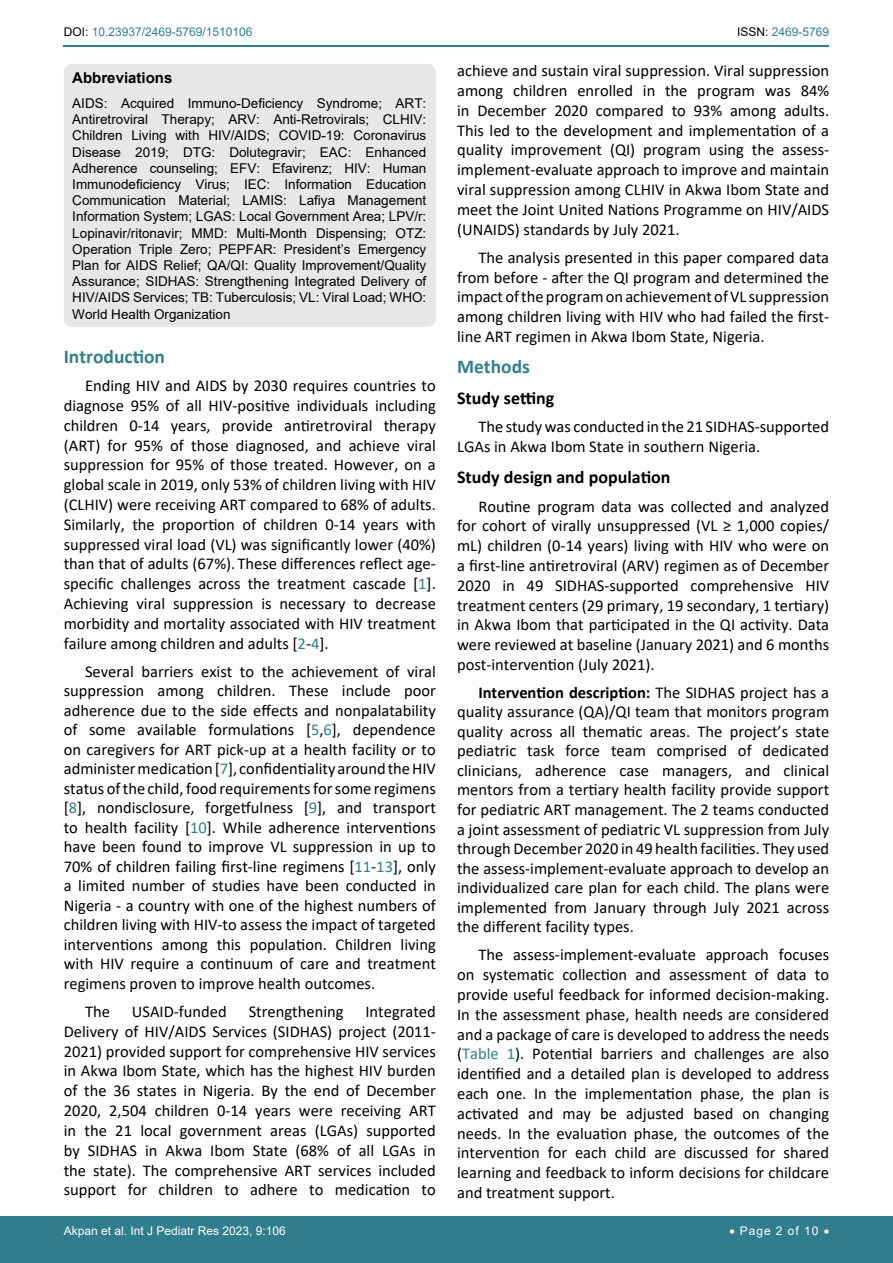
<style>
.page{position:relative;width:893px;height:1263px;background:#fff}
.page>*{position:absolute;margin:0;border:0;box-sizing:border-box;transform-origin:0 0}
.t1{font:700 19.5px "Calibri";color:#30808d}
.t2{font:700 18px "Calibri";color:#000}
.t3{font:16.5px/19.8px "Calibri";color:#000;text-align:justify}
.t4{font:700 15px "Arial";color:#000}
.t5{font:13.5px/16.2px "Arial";color:#000;text-align:justify}
.t6{font:12px "Arial";color:#fff}
.t7{font:12px "Arial";color:#30808d}
.s1{color:#000}
.s2{color:#30808d}
.s3{font-weight:700}
</style>
<div class="page">
<hr style="left:64px;top:45px;width:765px;height:2px;background:#30808d">
<div style="left:0;top:1217px;width:893px;height:46px;background:#307d8d"></div>
<div style="left:64px;top:64px;width:372px;height:263px;background:#e6e7e8;border-radius:9px"></div>
<p class="t7" style="left:64px;top:24px;width:190px"><span class="s1">DOI:</span> 10.23937/2469-5769/1510106</p>
<p class="t7" style="left:737px;top:24px;width:94px"><span class="s1">ISSN:</span> 2469-5769</p>
<p class="t4" style="left:72px;top:67px;width:102px">Abbreviations</p>
<p class="t5" style="left:72px;top:95px;width:356px">AIDS: Acquired Immuno-Deficiency Syndrome; ART:<br>Antiretroviral Therapy; ARV: Anti-Retrovirals; CLHIV:<br>Children Living with HIV/AIDS; COVID-19: Coronavirus Disease 2019; DTG: Dolutegravir; EAC: Enhanced Adherence counseling; EFV: Efavirenz; HIV: Human Immunodeficiency Virus; IEC: Information Education Communication Material; LAMIS: Lafiya Management Information System; LGAS: Local Government Area; LPV/r:<br>Lopinavir/ritonavir; MMD: Multi-Month Dispensing; OTZ:<br>Operation Triple Zero; PEPFAR: President’s Emergency Plan for AIDS Relief; QA/QI: Quality Improvement/Quality Assurance; SIDHAS: Strengthening Integrated Delivery of HIV/AIDS Services; TB: Tuberculosis; VL: Viral Load; WHO:<br>World Health Organization</p>
<p class="t1" style="left:64px;top:343px;width:103px">Introduction</p>
<p class="t3" style="left:64px;top:375px;width:374px;text-indent:21px">Ending HIV and AIDS by 2030 requires countries to diagnose 95% of all HIV-positive individuals including children 0-14 years, provide antiretroviral therapy (ART) for 95% of those diagnosed, and achieve viral suppression for 95% of those treated. However, on a global scale in 2019, only 53% of children living with HIV (CLHIV) were receiving ART compared to 68% of adults.<br>Similarly, the proportion of children 0-14 years with suppressed viral load (VL) was significantly lower (40%) than that of adults (67%). These differences reflect age&shy;specific challenges across the treatment cascade [<span class="s2">1</span>].<br>Achieving viral suppression is necessary to decrease morbidity and mortality associated with HIV treatment failure among children and adults [<span class="s2">2</span>-<span class="s2">4</span>].</p>
<p class="t3" style="left:64px;top:661px;width:374px;text-indent:21px">Several barriers exist to the achievement of viral suppression among children. These include poor adherence due to the side effects and nonpalatability of some available formulations [<span class="s2">5</span>,<span class="s2">6</span>], dependence on caregivers for ART pick-up at a health facility or to administer medication [<span class="s2">7</span>], confidentiality around the HIV status of the child, food requirements for some regimens [<span class="s2">8</span>], nondisclosure, forgetfulness [<span class="s2">9</span>], and transport to health facility [<span class="s2">10</span>]. While adherence interventions have been found to improve VL suppression in up to 70% of children failing first-line regimens [<span class="s2">11</span>-<span class="s2">13</span>], only a limited number of studies have been conducted in Nigeria - a country with one of the highest numbers of children living with HIV-to assess the impact of targeted interventions among this population. Children living with HIV require a continuum of care and treatment regimens proven to improve health outcomes.</p>
<p class="t3" style="left:85px;top:1001px;width:26px">The</p>
<p class="t3" style="left:132px;top:1001px;width:96px">USAID-funded</p>
<p class="t3" style="left:249px;top:1001px;width:96px">Strengthening</p>
<p class="t3" style="left:64px;top:1001px;width:374px;text-indent:302px">Integrated Delivery of HIV/AIDS Services (SIDHAS) project (2011- 2021) provided support for comprehensive HIV services in Akwa Ibom State, which has the highest HIV burden of the 36 states in Nigeria. By the end of December 2020, 2,504 children 0-14 years were receiving ART in the 21 local government areas (LGAs) supported by SIDHAS in Akwa Ibom State (68% of all LGAs in the state). The comprehensive ART services included support for children to adhere to medication to</p>
<p class="t3" style="left:457px;top:60px;width:374px">achieve and sustain viral suppression. Viral suppression among children enrolled in the program was 84% in December 2020 compared to 93% among adults.<br>This led to the development and implementation of a quality improvement (QI) program using the assess&shy;implement-evaluate approach to improve and maintain viral suppression among CLHIV in Akwa Ibom State and meet the Joint United Nations Programme on HIV/AIDS (UNAIDS) standards by July 2021.</p>
<p class="t3" style="left:457px;top:247px;width:374px;text-indent:21px">The analysis presented in this paper compared data from before - after the QI program and determined the impact of the program on achievement of VL suppression among children living with HIV who had failed the first&shy;line ART regimen in Akwa Ibom State, Nigeria.</p>
<p class="t1" style="left:457px;top:353px;width:74px">Methods</p>
<p class="t2" style="left:457px;top:385px;width:99px">Study setting</p>
<p class="t3" style="left:457px;top:417px;width:374px;text-indent:21px">The study was conducted in the 21 SIDHAS-supported<br>LGAs in Akwa Ibom State in southern Nigeria.</p>
<p class="t2" style="left:457px;top:464px;width:215px">Study design and population</p>
<p class="t3" style="left:457px;top:496px;width:374px;text-indent:21px">Routine program data was collected and analyzed for cohort of virally unsuppressed (VL ≥ 1,000 copies/ mL) children (0-14 years) living with HIV who were on a first-line antiretroviral (ARV) regimen as of December 2020 in 49 SIDHAS-supported comprehensive HIV treatment centers (29 primary, 19 secondary, 1 tertiary) in Akwa Ibom that participated in the QI activity. Data were reviewed at baseline (January 2021) and 6 months post-intervention (July 2021).</p>
<p class="t3" style="left:457px;top:682px;width:374px;text-indent:21px"><span class="s3">Intervention description:</span> The SIDHAS project has a quality assurance (QA)/QI team that monitors program quality across all thematic areas. The project’s state pediatric task force team comprised of dedicated clinicians, adherence case managers, and clinical mentors from a tertiary health facility provide support for pediatric ART management. The 2 teams conducted a joint assessment of pediatric VL suppression from July through December 2020 in 49 health facilities. They used the assess-implement-evaluate approach to develop an individualized care plan for each child. The plans were implemented from January through July 2021 across the different facility types.</p>
<p class="t3" style="left:457px;top:944px;width:374px;text-indent:21px">The assess-implement-evaluate approach focuses on systematic collection and assessment of data to provide useful feedback for informed decision-making.<br>In the assessment phase, health needs are considered and a package of care is developed to address the needs (<span class="s2">Table 1</span>). Potential barriers and challenges are also identified and a detailed plan is developed to address each one. In the implementation phase, the plan is activated and may be adjusted based on changing needs. In the evaluation phase, the outcomes of the intervention for each child are discussed for shared learning and feedback to inform decisions for childcare and treatment support.</p>
<p class="t6" style="left:64px;top:1223px;width:224px">Akpan et al. Int J Pediatr Res 2023, 9:106</p>
<p class="t6" style="left:729px;top:1223px;width:101px">• Page 2 of 10 •</p>
</div>
